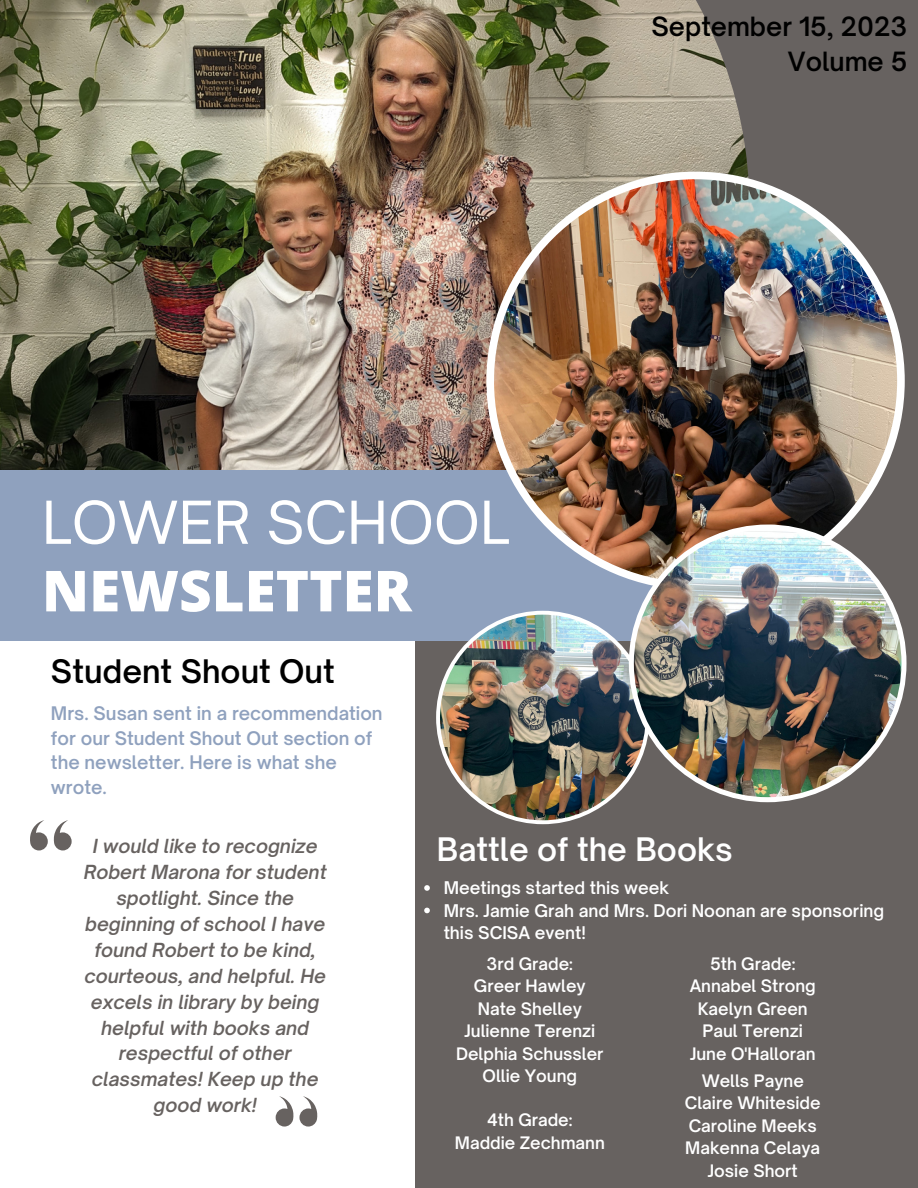
<style>
.page{position:relative;width:918px;height:1188px;background:#fff}
.page>*{position:absolute;margin:0;border:0;box-sizing:border-box;transform-origin:0 0}
.t1{font:56.55px "Open Sauce One";color:#fff}
.t2{font:800 56.55px "Open Sans";color:#fff}
.t3{font:600 31.05px "Open Sauce One";color:#fff}
.t4{font:600 31.05px "Open Sauce One";color:#000}
.t5{font:600 25.35px "Open Sauce One";color:#000}
.t6{font:italic 600 18.6px/25.8px "Open Sauce One";color:#676260;text-align:center}
.t7{font:600 17.85px/24.8px "Open Sauce One";color:#8fa1be}
.t8{font:600 16.8px/22.5px "Open Sauce One";color:#fff}
.t9{font:600 16.5px "Open Sauce One";color:#fff}
</style>
<div class="page">
<div style="left:415px;top:0;width:503px;height:1188px;background:#676260"></div>
<img style="left:0;top:0;width:748px;height:470px">
<div style="left:0;top:470px;width:667px;height:171px;background:#8fa1be"></div>
<img style="left:486px;top:172px;width:419px;height:407px">
<img style="left:436px;top:611px;width:193px;height:213px">
<img style="left:629px;top:525px;width:278px;height:277px">
<svg style="left:30px;top:820px;width:18px;height:30px"></svg>
<svg style="left:54px;top:820px;width:18px;height:30px"></svg>
<svg style="left:299px;top:1096px;width:18px;height:31px"></svg>
<svg style="left:276px;top:1096px;width:17px;height:31px"></svg>
<svg style="left:424px;top:885px;width:6px;height:6px"></svg>
<svg style="left:424px;top:908px;width:6px;height:5px"></svg>
<p class="t5" style="left:651px;top:11px;width:257px">September 15, 2023</p>
<p class="t5" style="left:788px;top:46px;width:121px">Volume 5</p>
<p class="t1" style="left:42px;top:487px;width:469px">LOWER SCHOOL</p>
<p class="t2" style="left:42px;top:551px;width:371px">NEWSLETTER</p>
<p class="t4" style="left:51px;top:652px;width:285px">Student Shout Out</p>
<p class="t7" style="left:51px;top:701px;width:333px">Mrs. Susan sent in a recommendation for our Student Shout Out section of the newsletter. Here is what she wrote.</p>
<p class="t6" style="left:84px;top:833px;width:244px">I would like to recognize<br>Robert Marona for student spotlight. Since the beginning of school I have found Robert to be kind, courteous, and helpful. He excels in library by being helpful with books and respectful of other classmates! Keep up the good work!</p>
<p class="t3" style="left:437px;top:830px;width:298px">Battle of the Books</p>
<p class="t8" style="left:444px;top:876px;width:227px">Meetings started this week</p>
<p class="t8" style="left:444px;top:899px;width:442px">Mrs. Jamie Grah and Mrs. Dori Noonan are sponsoring this SCISA event!</p>
<p class="t9" style="left:487px;top:953px;width:88px">3rd Grade:</p>
<p class="t9" style="left:474px;top:976px;width:113px">Greer Hawley</p>
<p class="t9" style="left:478px;top:998px;width:106px">Nate Shelley</p>
<p class="t9" style="left:464px;top:1021px;width:132px">Julienne Terenzi</p>
<p class="t9" style="left:456px;top:1043px;width:149px">Delphia Schussler</p>
<p class="t9" style="left:483px;top:1066px;width:96px">Ollie Young</p>
<p class="t9" style="left:487px;top:1110px;width:87px">4th Grade:</p>
<p class="t9" style="left:455px;top:1132px;width:151px">Maddie Zechmann</p>
<p class="t9" style="left:710px;top:953px;width:87px">5th Grade:</p>
<p class="t9" style="left:690px;top:976px;width:128px">Annabel Strong</p>
<p class="t9" style="left:698px;top:998px;width:111px">Kaelyn Green</p>
<p class="t9" style="left:703px;top:1021px;width:102px">Paul Terenzi</p>
<p class="t9" style="left:690px;top:1043px;width:127px">June O'Halloran</p>
<p class="t9" style="left:702px;top:1070px;width:104px">Wells Payne</p>
<p class="t9" style="left:685px;top:1093px;width:137px">Claire Whiteside</p>
<p class="t9" style="left:689px;top:1115px;width:130px">Caroline Meeks</p>
<p class="t9" style="left:685px;top:1138px;width:137px">Makenna Celaya</p>
<p class="t9" style="left:708px;top:1160px;width:91px">Josie Short</p>
</div>
